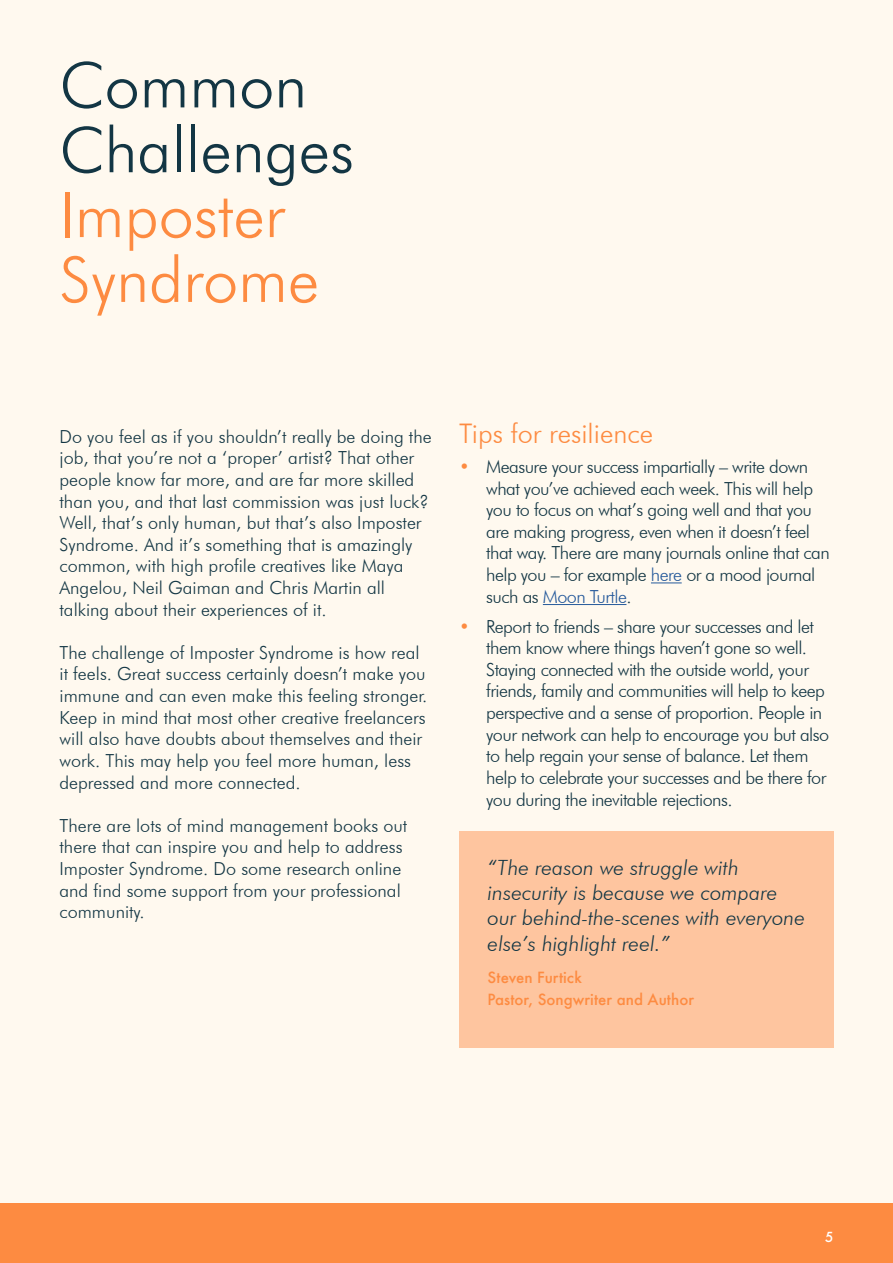
<style>
.page{position:relative;width:893px;height:1263px;background:#fff}
.page>*{position:absolute;margin:0;border:0;box-sizing:border-box;transform-origin:0 0}
.t1{font:300 63px/64.8px "Futura BT";color:#133644}
.t2{font:300 63px/64.8px "Futura BT";color:#fd8b41}
.t3{font:300 27px "Futura BT";color:#fd8b41}
.t4{font:italic 300 21px/25.2px "Futura BT";color:#133644}
.t5{font:300 18px/21.6px "Futura BT";color:#133644}
.t6{font:300 18px/21.6px "Futura BT";letter-spacing:-.03em;color:#133644}
.t7{font:500 15px/21.6px "Futura";color:#fd8b41}
.t8{font:500 13.5px "Futura";color:#fff}
.s1{color:#fd8b41}
.s2{color:#265a9b}
</style>
<div class="page">
<div style="left:0;top:0;width:893px;height:1220px;background:#fff9ef"></div>
<div style="left:459px;top:832px;width:374px;height:216px;background:#fec59f"></div>
<hr style="left:651px;top:583px;width:31px;height:1px;background:#265a9b">
<hr style="left:543px;top:604px;width:83px;height:1px;background:#265a9b">
<div style="left:0;top:1203px;width:893px;height:60px;background:#fd8b41"></div>
<h1 class="t1" style="left:60px;top:58px;width:296px">Common<br>Challenges</h1>
<h1 class="t2" style="left:60px;top:187px;width:261px">Imposter<br>Syndrome</h1>
<p class="t5" style="left:60px;top:427px;width:374px">Do you feel as if you shouldn’t really be doing the job, that you’re not a ‘proper’ artist? That other people know far more, and are far more skilled than you, and that last commission was just luck?<br>Well, that’s only human, but that’s also Imposter Syndrome. And it’s something that is amazingly common, with high profile creatives like Maya Angelou, Neil Gaiman and Chris Martin all talking about their experiences of it.</p>
<p class="t5" style="left:60px;top:643px;width:369px">The challenge of Imposter Syndrome is how real it feels. Great success certainly doesn’t make you immune and can even make this feeling stronger.<br>Keep in mind that most other creative freelancers will also have doubts about themselves and their work. This may help you feel more human, less depressed and more connected.</p>
<p class="t5" style="left:60px;top:816px;width:349px">There are lots of mind management books out there that can inspire you and help to address Imposter Syndrome. Do some research online and find some support from your professional community.</p>
<h2 class="t3" style="left:459px;top:422px;width:196px">Tips for resilience</h2>
<p class="t6" style="left:486px;top:457px;width:345px;text-indent:-27px"><span class="s1">•</span> Measure your success impartially – write down what you’ve achieved each week. This will help you to focus on what’s going well and that you are making progress, even when it doesn’t feel that way. There are many journals online that can help you – for example <span class="s2">here</span> or a mood journal such as <span class="s2">Moon Turtle</span>.</p>
<p class="t6" style="left:486px;top:617px;width:344px;text-indent:-27px"><span class="s1">•</span> Report to friends – share your successes and let them know where things haven’t gone so well.<br>Staying connected with the outside world, your friends, family and communities will help to keep perspective and a sense of proportion. People in your network can help to encourage you but also to help regain your sense of balance. Let them help to celebrate your successes and be there for you during the inevitable rejections.</p>
<p class="t4" style="left:488px;top:856px;width:319px">“The reason we struggle with insecurity is because we compare our behind-the-scenes with everyone else’s highlight reel.”</p>
<p class="t7" style="left:488px;top:966px;width:208px">Steven Furtick<br>Pastor, Songwriter and Author</p>
<p class="t8" style="left:825px;top:1229px;width:10px">5</p>
</div>
